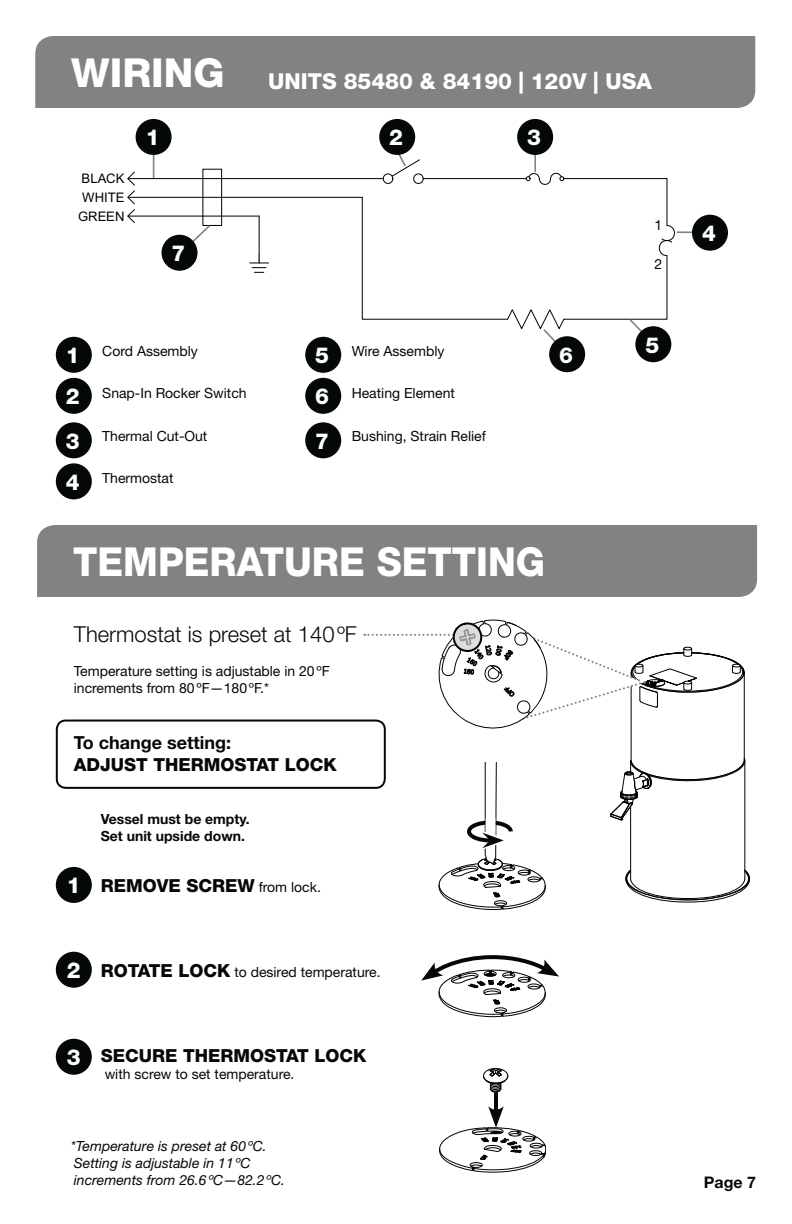
<style>
.page{position:relative;width:792px;height:1224px;background:#fff}
.page>*{position:absolute;margin:0;border:0;box-sizing:border-box;transform-origin:0 0}
.t1{font:800 40px "Helvetica Neue";color:#fff;scale:.94 1}
.t2{font:800 22px/41px "Helvetica Neue";color:#fff}
.t3{font:300 22px "Helvetica Neue";color:#040809}
.t4{font:800 18px "Helvetica Neue";color:#040809}
.t5{font:700 18px "Helvetica Neue";color:#040809}
.t6{font:700 16px "Helvetica Neue";color:#040809}
.t7{font:14px/17px "Helvetica Neue";color:#040809}
.t8{font:italic 14px/17px "Helvetica Neue";color:#040809}
.t9{font:700 14px/17px "Helvetica Neue";color:#040809}
.t10{font:13.2px/18.8px "Arial";color:#010202;text-align:center}
.s1{font-size:40px}
.s2{font-weight:400;font-size:14px}
.s3{font-weight:800;font-size:18px}
</style>
<div class="page">
<hr style="left:128px;top:216px;width:75px;height:1px;background:#010202">
<hr style="left:128px;top:197px;width:75px;height:1px;background:#010202">
<svg style="left:127px;top:171px;width:9px;height:52px"></svg>
<hr style="left:128px;top:178px;width:75px;height:1px;background:#010202">
<svg style="left:250px;top:254px;width:19px;height:19px"></svg>
<hr style="left:222px;top:178px;width:161px;height:1px;background:#010202">
<hr style="left:222px;top:216px;width:37px;height:1px;background:#010202">
<hr style="left:222px;top:197px;width:140px;height:1px;background:#010202">
<hr style="left:259px;top:216px;width:1px;height:47px;background:#010202">
<div style="left:35px;top:36px;width:720px;height:72px;background:#808284"></div>
<svg style="left:153px;top:155px;width:1px;height:23px"></svg>
<div style="left:136px;top:119px;width:36px;height:36px;background:#040809;border-radius:50%"></div>
<div style="left:379px;top:119px;width:36px;height:36px;background:#040809;border-radius:50%"></div>
<div style="left:517px;top:119px;width:36px;height:36px;background:#040809;border-radius:50%"></div>
<hr style="left:677px;top:231px;width:33px;height:2px;background:#808284">
<div style="left:692px;top:215px;width:36px;height:36px;background:#040809;border-radius:50%"></div>
<div style="left:635px;top:326px;width:36px;height:36px;background:#040809;border-radius:50%"></div>
<svg style="left:362px;top:148px;width:313px;height:208px"></svg>
<div style="left:549px;top:336px;width:36px;height:36px;background:#040809;border-radius:50%"></div>
<div style="left:37px;top:525px;width:720px;height:72px;background:#808284"></div>
<div style="left:56px;top:720px;width:330px;height:69px;border:2px solid #040809;border-radius:9px"></div>
<hr style="left:744px;top:761px;width:1px;height:118px;background:#010202">
<hr style="left:630px;top:806px;width:1px;height:73px;background:#010202">
<svg style="left:625px;top:870px;width:126px;height:33px"></svg>
<hr style="left:744px;top:672px;width:1px;height:88px;background:#010202">
<svg style="left:611px;top:757px;width:134px;height:64px"></svg>
<hr style="left:631px;top:672px;width:1px;height:89px;background:#010202">
<svg style="left:179px;top:168px;width:43px;height:76px"></svg>
<div style="left:162px;top:235px;width:36px;height:36px;background:#040809;border-radius:50%"></div>
<div style="left:56px;top:422px;width:36px;height:36px;background:#040809;border-radius:50%"></div>
<div style="left:56px;top:463px;width:36px;height:36px;background:#040809;border-radius:50%"></div>
<div style="left:56px;top:337px;width:36px;height:36px;background:#040809;border-radius:50%"></div>
<div style="left:56px;top:378px;width:36px;height:36px;background:#040809;border-radius:50%"></div>
<div style="left:305px;top:422px;width:36px;height:36px;background:#040809;border-radius:50%"></div>
<div style="left:305px;top:337px;width:36px;height:36px;background:#040809;border-radius:50%"></div>
<div style="left:305px;top:378px;width:36px;height:36px;background:#040809;border-radius:50%"></div>
<svg style="left:364px;top:619px;width:381px;height:116px"></svg>
<svg style="left:483px;top:1068px;width:25px;height:25px"></svg>
<svg style="left:421px;top:955px;width:138px;height:63px"></svg>
<hr style="left:494px;top:1092px;width:4px;height:22px;background:#040809">
<svg style="left:439px;top:1106px;width:107px;height:67px"></svg>
<div style="left:56px;top:952px;width:36px;height:36px;background:#040809;border-radius:50%"></div>
<div style="left:56px;top:867px;width:36px;height:36px;background:#040809;border-radius:50%"></div>
<div style="left:56px;top:1039px;width:36px;height:36px;background:#040809;border-radius:50%"></div>
<svg style="left:438px;top:763px;width:108px;height:148px"></svg>
<h2 class="t2" style="left:71px;top:62px;width:582px"><span class="s1">WIRING</span> UNITS 85480 &amp; 84190 | 120V | USA</h2>
<h2 class="t2" style="left:146px;top:119px;width:15px">1</h2>
<h2 class="t2" style="left:389px;top:119px;width:15px">2</h2>
<h2 class="t2" style="left:527px;top:119px;width:15px">3</h2>
<p class="t10" style="left:78px;top:170px;width:48px">BLACK<br>WHITE<br>GREEN</p>
<h2 class="t2" style="left:172px;top:235px;width:15px">7</h2>
<p class="t7" style="left:102px;top:344px;width:97px">Cord Assembly</p>
<p class="t7" style="left:102px;top:386px;width:146px">Snap-In Rocker Switch</p>
<p class="t7" style="left:102px;top:429px;width:107px">Thermal Cut-Out</p>
<p class="t7" style="left:102px;top:471px;width:73px">Thermostat</p>
<h2 class="t2" style="left:66px;top:337px;width:15px">1<br>2</h2>
<p class="t7" style="left:352px;top:344px;width:94px">Wire Assembly</p>
<h2 class="t2" style="left:315px;top:337px;width:15px">5<br>6</h2>
<p class="t7" style="left:352px;top:386px;width:105px">Heating Element</p>
<p class="t7" style="left:352px;top:429px;width:136px">Bushing, Strain Relief</p>
<h2 class="t2" style="left:66px;top:422px;width:15px">3<br>4</h2>
<h2 class="t2" style="left:315px;top:422px;width:15px">7</h2>
<h2 class="t2" style="left:559px;top:336px;width:15px">6</h2>
<h1 class="t1" style="left:73px;top:548px;width:504px">TEMPERATURE SETTING</h1>
<h2 class="t3" style="left:74px;top:627px;width:284px">Thermostat is preset at 140 ºF</h2>
<p class="t7" style="left:74px;top:664px;width:258px">Temperature setting is adjustable in 20 ºF increments from 80 ºF—180 ºF.*</p>
<p class="t5" style="left:74px;top:736px;width:159px">To change setting:</p>
<p class="t4" style="left:74px;top:758px;width:265px">ADJUST THERMOSTAT LOCK</p>
<h2 class="t2" style="left:67px;top:867px;width:15px">1</h2>
<p class="t9" style="left:101px;top:812px;width:151px">Vessel must be empty.<br>Set unit upside down.</p>
<p class="t4" style="left:101px;top:879px;width:222px">REMOVE SCREW <span class="s2">from lock.</span></p>
<h2 class="t2" style="left:67px;top:952px;width:15px">2</h2>
<p class="t7" style="left:101px;top:965px;width:281px"><span class="s3">ROTATE LOCK</span> to desired temperature.</p>
<h2 class="t2" style="left:67px;top:1039px;width:15px">3</h2>
<p class="t4" style="left:101px;top:1049px;width:267px">SECURE THERMOSTAT LOCK</p>
<p class="t7" style="left:105px;top:1067px;width:191px">with screw to set temperature.</p>
<p class="t8" style="left:71px;top:1139px;width:216px">*Temperature is preset at 60ºC.<br>Setting is adjustable in 11ºC increments from 26.6ºC—82.2ºC.</p>
<p class="t7" style="left:654px;top:218px;width:9px">1</p>
<p class="t7" style="left:655px;top:257px;width:9px">2</p>
<h2 class="t2" style="left:645px;top:326px;width:15px">5</h2>
<h2 class="t2" style="left:702px;top:215px;width:15px">4</h2>
<p class="t6" style="left:704px;top:1177px;width:54px">Page 7</p>
</div>
